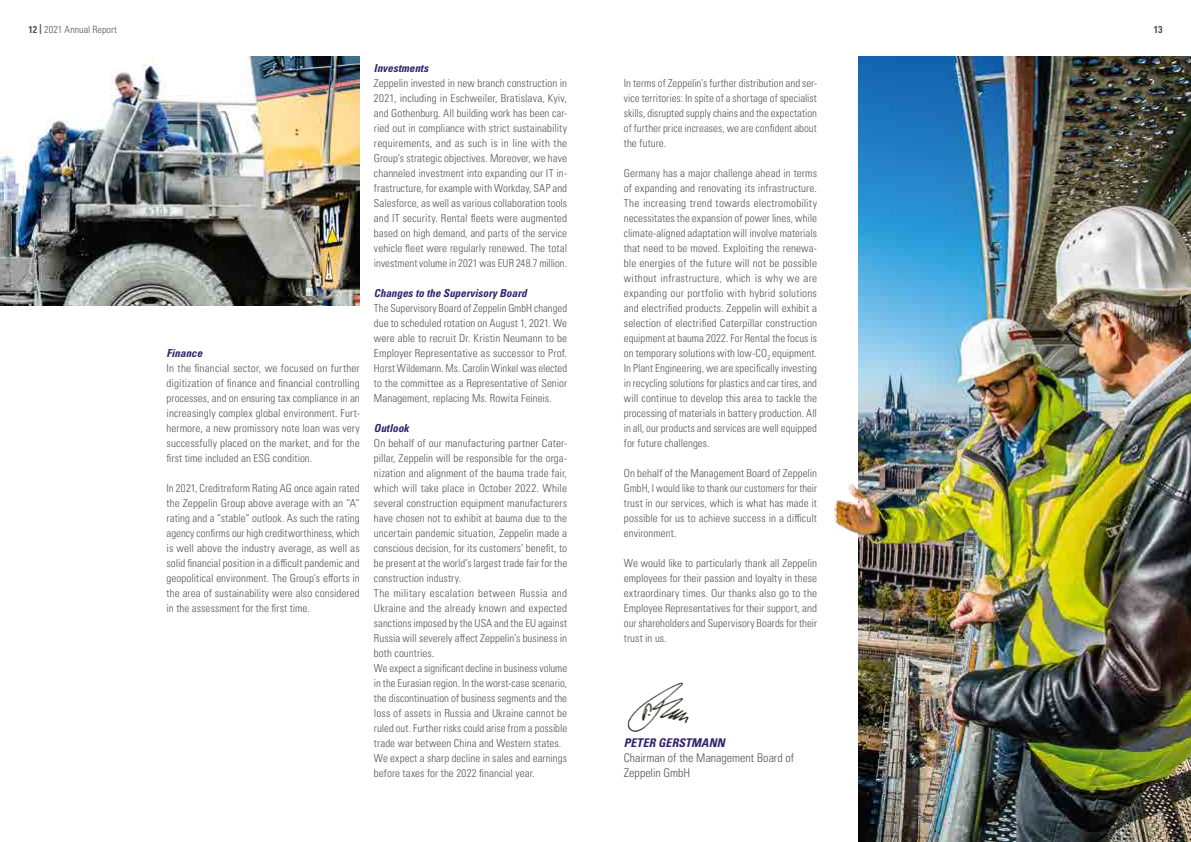
<style>
.page{position:relative;width:1191px;height:842px;background:#fff}
.page>*{position:absolute;margin:0;border:0;box-sizing:border-box;transform-origin:0 0}
.Fließtext_Artikel-10{font:12px/15px "Univers LTCYR 47 Light Cond";color:#575756}
._02_Subhead{font:12px "Univers LTCYR 67 Bold Cond Obl";letter-spacing:.005em;color:#32216c}
.Fließtext_Artikel-10-2{font:11px/15px "Univers LTCYR 47 Light Cond";letter-spacing:.005em;color:#575756;text-align:justify}
._02_Subhead-2{font:11px "Univers LTCYR 67 Bold Cond Obl";letter-spacing:.005em;color:#32216c}
.t1{font:10px "Univers LTCYR 47 Light Cond";letter-spacing:.005em;color:#575756}
.t2{font:10px "Univers LTCYR 67 Bold Cond";color:#575756}
.s1{font-family:"Univers LTCYR 67 Bold Cond"}
</style>
<div class="page">
<img style="left:627px;top:682px;width:62px;height:50px">
<img style="left:0;top:57px;width:360px;height:248px">
<img style="left:834px;top:57px;width:357px;height:785px">
<p class="t1" style="left:28px;top:23px;width:90px"><span class="s1">12 |</span> 2021 Annual Report</p>
<p class="t2" style="left:1153px;top:23px;width:10px">13</p>
<p class="_02_Subhead-2" style="left:167px;top:346px;width:37px">Finance</p>
<p class="Fließtext_Artikel-10-2" style="left:167px;top:360px;width:195px">In the financial sector, we focused on further digitization of finance and financial controlling processes, and on ensuring tax compliance in an increasingly complex global environment. Furt&shy;hermore, a new promissory note loan was very successfully placed on the market, and for the first time included an ESG condition.</p>
<p class="Fließtext_Artikel-10-2" style="left:167px;top:480px;width:195px">In 2021, Creditreform Rating AG once again rated the Zeppelin Group above average with an “A” rating and a “stable” outlook. As such the rating agency confirms our high creditworthiness, which is well above the industry average, as well as solid financial position in a difficult pandemic and geopolitical environment. The Group’s efforts in the area of sustainability were also considered in the assessment for the first time.</p>
<p class="_02_Subhead-2" style="left:374px;top:61px;width:56px">Investments</p>
<p class="Fließtext_Artikel-10-2" style="left:374px;top:75px;width:195px">Zeppelin invested in new branch construction in 2021, including in Eschweiler, Bratislava, Kyiv, and Gothenburg. All building work has been car&shy;ried out in compliance with strict sustainability requirements, and as such is in line with the Group’s strategic objectives. Moreover, we have channeled investment into expanding our IT in&shy;frastructure, for example with Workday, SAP and Salesforce, as well as various collaboration tools and IT security. Rental fleets were augmented based on high demand, and parts of the service vehicle fleet were regularly renewed. The total investment volume in 2021 was EUR 248.7 million.</p>
<p class="_02_Subhead-2" style="left:374px;top:286px;width:154px">Changes to the Supervisory Board</p>
<p class="Fließtext_Artikel-10-2" style="left:374px;top:300px;width:195px">The Supervisory Board of Zeppelin GmbH changed due to scheduled rotation on August 1, 2021. We were able to recruit Dr. Kristin Neumann to be Employer Representative as successor to Prof.<br>Horst Wildemann. Ms. Carolin Winkel was elected to the committee as a Representative of Senior Management, replacing Ms. Rowita Feineis.</p>
<p class="_02_Subhead-2" style="left:374px;top:421px;width:37px">Outlook</p>
<p class="Fließtext_Artikel-10-2" style="left:374px;top:435px;width:195px">On behalf of our manufacturing partner Cater&shy;pillar, Zeppelin will be responsible for the orga&shy;nization and alignment of the bauma trade fair, which will take place in October 2022. While several construction equipment manufacturers have chosen not to exhibit at bauma due to the uncertain pandemic situation, Zeppelin made a conscious decision, for its customers’ benefit, to be present at the world’s largest trade fair for the construction industry.</p>
<p class="Fließtext_Artikel-10-2" style="left:374px;top:585px;width:195px">The military escalation between Russia and Ukraine and the already known and expected sanctions imposed by the USA and the EU against Russia will severely affect Zeppelin’s business in both countries.</p>
<p class="Fließtext_Artikel-10-2" style="left:374px;top:660px;width:195px">We expect a significant decline in business volume in the Eurasian region. In the worst-case scenario, the discontinuation of business segments and the loss of assets in Russia and Ukraine cannot be ruled out. Further risks could arise from a possible trade war between China and Western states.</p>
<p class="Fließtext_Artikel-10-2" style="left:374px;top:750px;width:195px">We expect a sharp decline in sales and earnings before taxes for the 2022 financial year.</p>
<p class="Fließtext_Artikel-10-2" style="left:624px;top:75px;width:195px">In terms of Zeppelin’s further distribution and ser&shy;vice territories: In spite of a shortage of specialist skills, disrupted supply chains and the expectation of further price increases, we are confident about the future.</p>
<p class="Fließtext_Artikel-10-2" style="left:624px;top:165px;width:195px">Germany has a major challenge ahead in terms of expanding and renovating its infrastructure.<br>The increasing trend towards electromobility necessitates the expansion of power lines, while climate-aligned adaptation will involve materials that need to be moved. Exploiting the renewa&shy;ble energies of the future will not be possible without infrastructure, which is why we are expanding our portfolio with hybrid solutions and electrified products. Zeppelin will exhibit a selection of electrified Caterpillar construction equipment at bauma 2022. For Rental the focus is on temporary solutions with low-CO<sub>2</sub> equipment.<br>In Plant Engineering, we are specifically investing in recycling solutions for plastics and car tires, and will continue to develop this area to tackle the processing of materials in battery production. All in all, our products and services are well equipped for future challenges.</p>
<p class="Fließtext_Artikel-10-2" style="left:624px;top:465px;width:195px">On behalf of the Management Board of Zeppelin GmbH, I would like to thank our customers for their trust in our services, which is what has made it possible for us to achieve success in a difficult environment.</p>
<p class="Fließtext_Artikel-10-2" style="left:624px;top:555px;width:195px">We would like to particularly thank all Zeppelin employees for their passion and loyalty in these extraordinary times. Our thanks also go to the Employee Representatives for their support, and our shareholders and Supervisory Boards for their trust in us.</p>
<p class="_02_Subhead" style="left:624px;top:735px;width:102px">PETER GERSTMANN</p>
<p class="Fließtext_Artikel-10" style="left:624px;top:749px;width:172px">Chairman of the Management Board of<br>Zeppelin GmbH</p>
</div>
